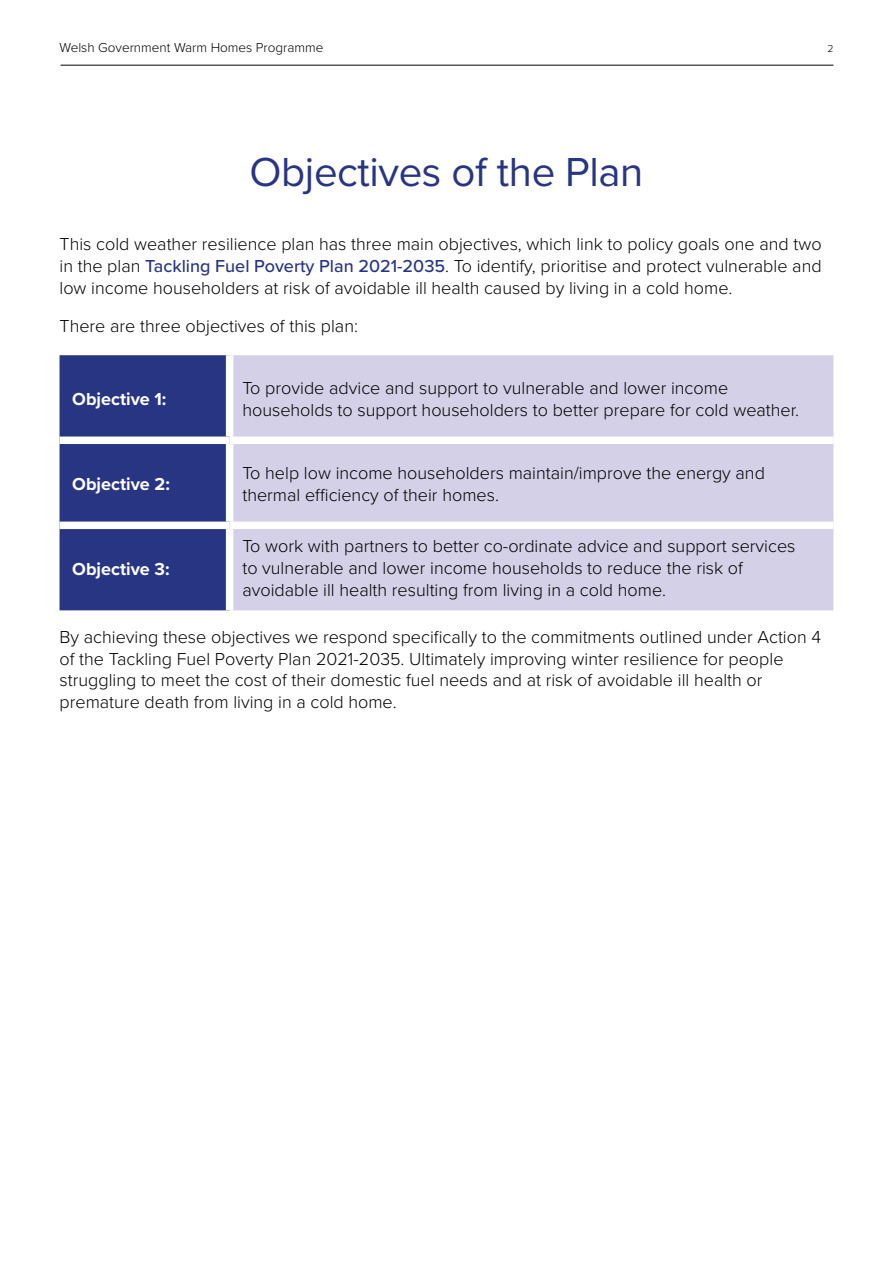
<style>
.page{position:relative;width:893px;height:1263px;background:#fff}
.page>*{position:absolute;margin:0;border:0;box-sizing:border-box;transform-origin:0 0}
.H1_Headings{font:42px "Proxima Nova";letter-spacing:-.01em;color:#283583}
.Body_Black{font:300 18px/21.6px "Proxima Nova";color:#000}
.Body_Black-2{font:700 18px "Proxima Nova";color:#fff}
.t1{font:300 13.5px "Proxima Nova";color:#000}
.t2{font:300 10.5px "Proxima Nova";color:#000}
.s1{font-weight:500;color:#283583}
</style>
<div class="page">
<hr style="left:61px;top:65px;width:772px;height:1px;background:#000">
<div style="left:60px;top:355px;width:166px;height:255px;background:#283583"></div>
<div style="left:233px;top:355px;width:600px;height:255px;background:#d3d0e7"></div>
<div style="left:60px;top:436px;width:170px;height:8px;background:#fff"></div>
<div style="left:230px;top:436px;width:603px;height:8px;background:#fff"></div>
<div style="left:60px;top:522px;width:170px;height:7px;background:#fff"></div>
<div style="left:230px;top:522px;width:603px;height:7px;background:#fff"></div>
<p class="t1" style="left:60px;top:38px;width:266px">Welsh Government Warm Homes Programme</p>
<p class="t2" style="left:827px;top:41px;width:8px">2</p>
<h1 class="H1_Headings" style="left:250px;top:141px;width:395px">Objectives of the Plan</h1>
<p class="Body_Black" style="left:60px;top:233px;width:764px;text-align:justify">This cold weather resilience plan has three main objectives, which link to policy goals one and two in the plan <span class="s1">Tackling Fuel Poverty Plan 2021-2035</span>. To identify, prioritise and protect vulnerable and low income householders at risk of avoidable ill health caused by living in a cold home.</p>
<p class="Body_Black" style="left:60px;top:314px;width:300px">There are three objectives of this plan:</p>
<p class="Body_Black-2" style="left:72px;top:385px;width:96px">Objective 1:</p>
<p class="Body_Black" style="left:242px;top:376px;width:558px">To provide advice and support to vulnerable and lower income households to support householders to better prepare for cold weather.</p>
<p class="Body_Black-2" style="left:72px;top:470px;width:99px">Objective 2:</p>
<p class="Body_Black" style="left:242px;top:461px;width:524px">To help low income householders maintain/improve the energy and thermal efficiency of their homes.</p>
<p class="Body_Black" style="left:242px;top:534px;width:555px">To work with partners to better co-ordinate advice and support services to vulnerable and lower income households to reduce the risk of avoidable ill health resulting from living in a cold home.</p>
<p class="Body_Black" style="left:60px;top:625px;width:763px">By achieving these objectives we respond specifically to the commitments outlined under Action 4 of the Tackling Fuel Poverty Plan 2021-2035. Ultimately improving winter resilience for people struggling to meet the cost of their domestic fuel needs and at risk of avoidable ill health or premature death from living in a cold home.</p>
<p class="Body_Black-2" style="left:72px;top:555px;width:99px">Objective 3:</p>
</div>
